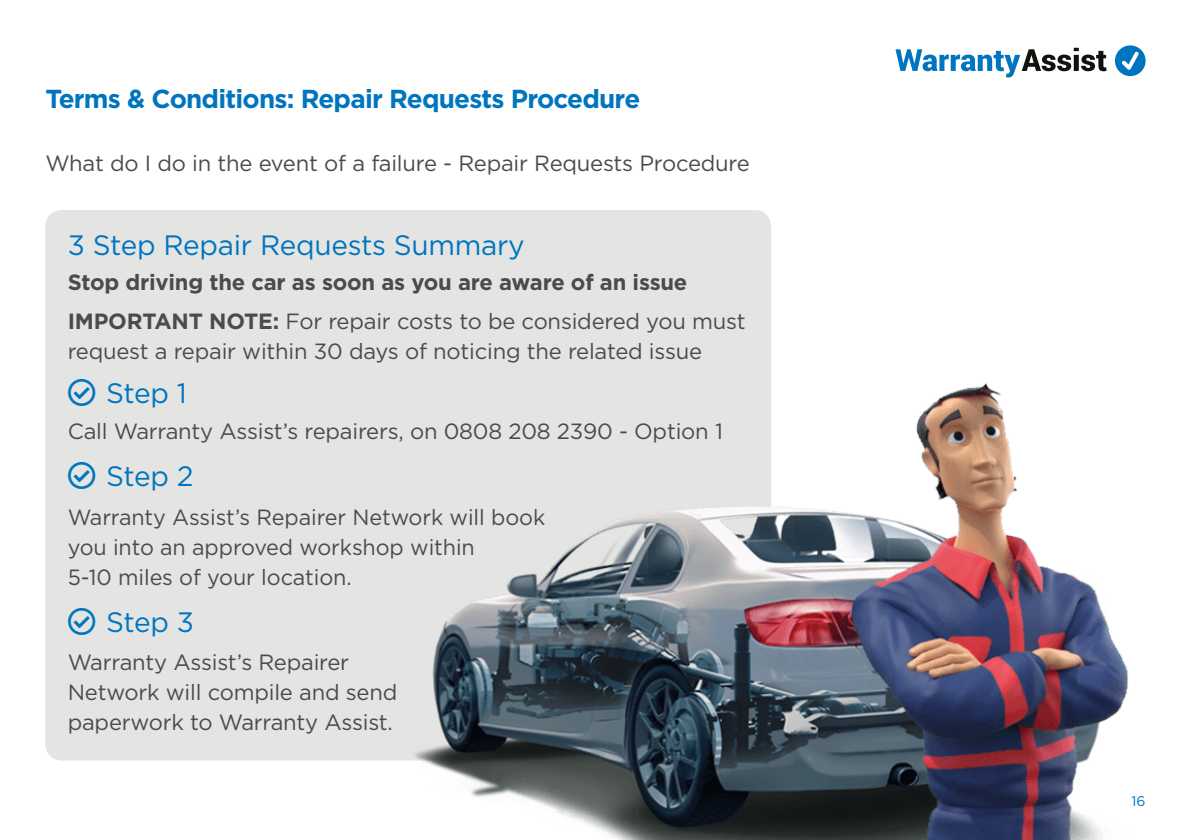
<style>
.page{position:relative;width:1191px;height:840px;background:#fff}
.page>*{position:absolute;margin:0;border:0;box-sizing:border-box;transform-origin:0 0}
.t1{font:28px "Gotham";letter-spacing:-.01em;color:#0075bf}
.t2{font:700 26px "Gotham";letter-spacing:-.03em;color:#0075bf}
.t3{font:22px/30px "Gotham";letter-spacing:-.01em;color:#4b4b4a}
.t4{font:700 22px/38.4px "Gotham";letter-spacing:-.01em;color:#4b4b4a}
.t5{font:14px "Gotham";color:#0075bf}
.s1{font-weight:400}
</style>
<div class="page">
<svg style="left:895px;top:48px;width:211px;height:29px"></svg>
<svg style="left:1115px;top:45px;width:30px;height:31px"></svg>
<div style="left:45px;top:210px;width:726px;height:550px;background:#e4e4e3;border-radius:17px"></div>
<img style="left:397px;top:383px;width:731px;height:456px">
<p class="t2" style="left:45px;top:81px;width:596px">Terms &amp; Conditions: Repair Requests Procedure</p>
<p class="t3" style="left:45px;top:147px;width:706px">What do I do in the event of a failure - Repair Requests Procedure</p>
<p class="t1" style="left:68px;top:227px;width:458px">3 Step Repair Requests Summary</p>
<p class="t4" style="left:68px;top:263px;width:679px">Stop driving the car as soon as you are aware of an issue<br>IMPORTANT NOTE: <span class="s1">For repair costs to be considered you must</span></p>
<p class="t3" style="left:68px;top:335px;width:636px">request a repair within 30 days of noticing the related issue</p>
<p class="t1" style="left:106px;top:375px;width:82px">Step 1</p>
<p class="t3" style="left:68px;top:415px;width:656px">Call Warranty Assist’s repairers, on 0808 208 2390 - Option 1</p>
<p class="t1" style="left:106px;top:458px;width:89px">Step 2</p>
<p class="t3" style="left:68px;top:501px;width:479px">Warranty Assist’s Repairer Network will book you into an approved workshop within<br>5-10 miles of your location.</p>
<p class="t1" style="left:106px;top:603px;width:90px">Step 3</p>
<p class="t3" style="left:68px;top:646px;width:331px">Warranty Assist’s Repairer<br>Network will compile and send paperwork to Warranty Assist.</p>
<p class="t5" style="left:1131px;top:791px;width:16px">16</p>
</div>
